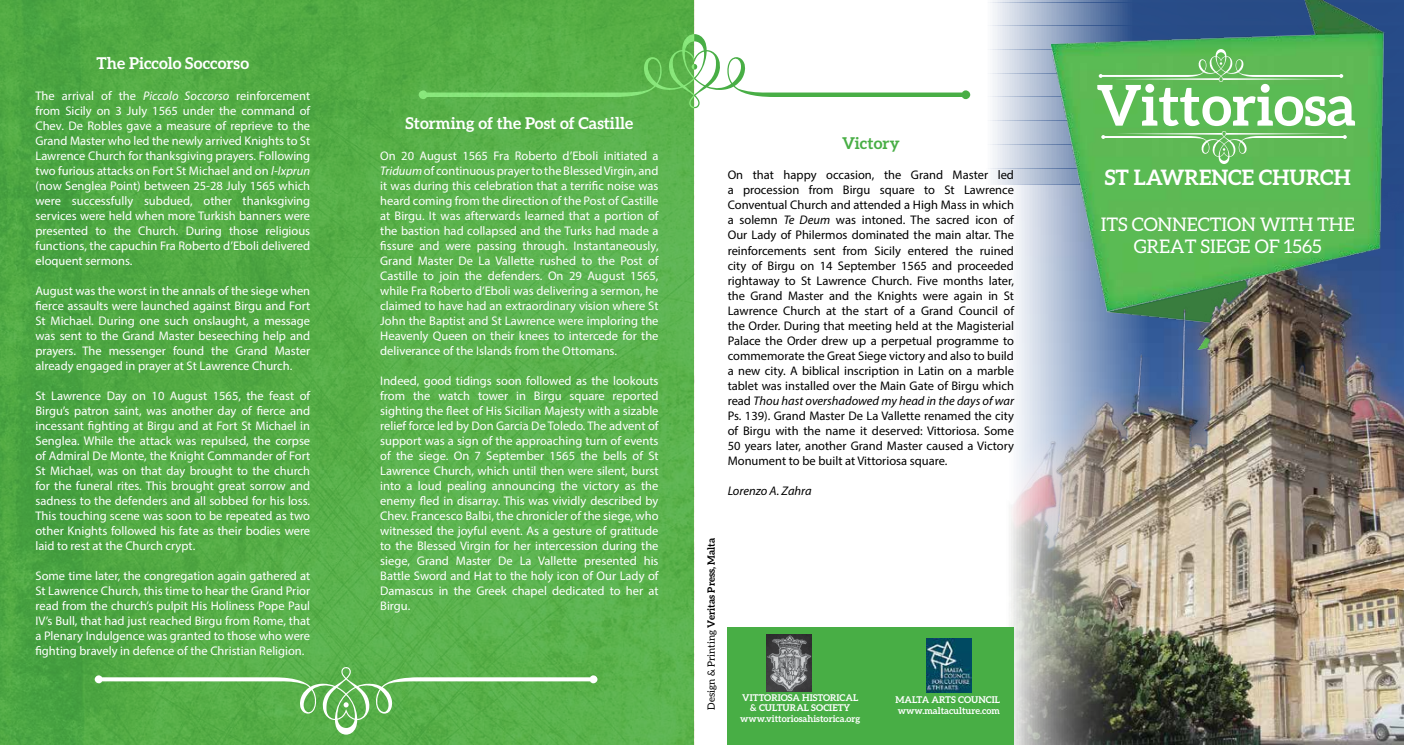
<style>
.page{position:relative;width:1404px;height:745px;background:#fff}
.page>*{position:absolute;margin:0;border:0;box-sizing:border-box;transform-origin:0 0}
.t1{font:700 56.25px "Aleo";color:#fff}
.t2{font:700 21.25px "Aleo";color:#fff}
.t3{font:18.75px/21.5px "Aleo";color:#fff;text-align:center}
.t4{font:700 16.25px "Aleo";color:#fff}
.t5{font:700 16.25px "Aleo";color:#48ae45}
.t6{font:12.5px/15px "Myriad Pro";color:#fff;text-align:justify}
.t7{font:12.5px/15px "Myriad Pro";color:#000;text-align:justify}
.t8{font:italic 12.5px "Myriad Pro";letter-spacing:-.005em;color:#000}
.t9{font:700 10px "Aleo";color:#000}
.t10{font:700 9.38px/10.8px "Aleo";color:#fff;text-align:center}
.s1{font-style:italic}
.s2{font-weight:400}
</style>
<div class="page">
<div style="left:0;top:0;width:694px;height:744px;background:linear-gradient(to right,#4ca540,#5eb650)"></div>
<svg style="left:418px;top:34px;width:552px;height:74px"></svg>
<svg style="left:95px;top:666px;width:502px;height:68px;background:#64b557"></svg>
<img style="left:990px;top:0;width:413px;height:184px">
<img style="left:1051px;top:0;width:334px;height:184px">
<img style="left:1003px;top:184px;width:400px;height:560px">
<div style="left:727px;top:627px;width:286px;height:117px;background:#48ae45"></div>
<img style="left:926px;top:638px;width:45px;height:54px">
<img style="left:766px;top:634px;width:45px;height:57px">
<svg style="left:1101px;top:131px;width:245px;height:33px;background:#6ec065"></svg>
<svg style="left:1098px;top:49px;width:244px;height:33px;background:#6dc065"></svg>
<h3 class="t4" style="left:96px;top:54px;width:154px">The Piccolo Soccorso</h3>
<p class="t6" style="left:35px;top:88px;width:276px">The arrival of the <span class="s1">Piccolo Soccorso</span> reinforcement from Sicily on 3 July 1565 under the command of Chev. De Robles gave a measure of reprieve to the Grand Master who led the newly arrived Knights to St Lawrence Church for thanksgiving prayers. Following two furious attacks on Fort St Michael and on <span class="s1">l-Ixprun </span>(now Senglea Point) between 25-28 July 1565 which were successfully subdued, other thanksgiving services were held when more Turkish banners were presented to the Church. During those religious functions, the capuchin Fra Roberto d’Eboli delivered eloquent sermons.</p>
<p class="t6" style="left:35px;top:283px;width:276px">August was the worst in the annals of the siege when fierce assaults were launched against Birgu and Fort St Michael. During one such onslaught, a message was sent to the Grand Master beseeching help and prayers. The messenger found the Grand Master already engaged in prayer at St Lawrence Church.</p>
<p class="t6" style="left:35px;top:388px;width:276px">St Lawrence Day on 10 August 1565, the feast of Birgu’s patron saint, was another day of fierce and incessant fighting at Birgu and at Fort St Michael in Senglea. While the attack was repulsed, the corpse of Admiral De Monte, the Knight Commander of Fort St Michael, was on that day brought to the church for the funeral rites. This brought great sorrow and sadness to the defenders and all sobbed for his loss.<br>This touching scene was soon to be repeated as two other Knights followed his fate as their bodies were laid to rest at the Church crypt.</p>
<p class="t6" style="left:35px;top:568px;width:276px">Some time later, the congregation again gathered at St Lawrence Church, this time to hear the Grand Prior read from the church’s pulpit His Holiness Pope Paul IV’s Bull, that had just reached Birgu from Rome, that a Plenary Indulgence was granted to those who were fighting bravely in defence of the Christian Religion.</p>
<h3 class="t4" style="left:405px;top:114px;width:229px">Storming of the Post of Castille</h3>
<p class="t6" style="left:380px;top:148px;width:280px">On 20 August 1565 Fra Roberto d’Eboli initiated a <span class="s1">Triduum</span> of continuous prayer to the Blessed Virgin, and it was during this celebration that a terrific noise was heard coming from the direction of the Post of Castille at Birgu. It was afterwards learned that a portion of the bastion had collapsed and the Turks had made a fissure and were passing through. Instantaneously, Grand Master De La Vallette rushed to the Post of Castille to join the defenders. On 29 August 1565, while Fra Roberto d’Eboli was delivering a sermon, he claimed to have had an extraordinary vision where St John the Baptist and St Lawrence were imploring the Heavenly Queen on their knees to intercede for the deliverance of the Islands from the Ottomans.</p>
<p class="t6" style="left:380px;top:373px;width:280px">Indeed, good tidings soon followed as the lookouts from the watch tower in Birgu square reported sighting the fleet of His Sicilian Majesty with a sizable relief force led by Don Garcia De Toledo. The advent of support was a sign of the approaching turn of events of the siege. On 7 September 1565 the bells of St Lawrence Church, which until then were silent, burst into a loud pealing announcing the victory as the enemy fled in disarray. This was vividly described by Chev. Francesco Balbi, the chronicler of the siege, who witnessed the joyful event. As a gesture of gratitude to the Blessed Virgin for her intercession during the siege, Grand Master De La Vallette presented his Battle Sword and Hat to the holy icon of Our Lady of Damascus in the Greek chapel dedicated to her at Birgu.</p>
<h3 class="t5" style="left:842px;top:133px;width:59px">Victory</h3>
<p class="t7" style="left:727px;top:167px;width:288px">On that happy occasion, the Grand Master led a procession from Birgu square to St Lawrence Conventual Church and attended a High Mass in which a solemn <span class="s1">Te Deum</span> was intoned. The sacred icon of Our Lady of Philermos dominated the main altar. The reinforcements sent from Sicily entered the ruined city of Birgu on 14 September 1565 and proceeded rightaway to St Lawrence Church. Five months later, the Grand Master and the Knights were again in St Lawrence Church at the start of a Grand Council of the Order. During that meeting held at the Magisterial Palace the Order drew up a perpetual programme to commemorate the Great Siege victory and also to build a new city. A biblical inscription in Latin on a marble tablet was installed over the Main Gate of Birgu which read <span class="s1">Thou hast overshadowed my head in the days of war </span>Ps. 139). Grand Master De La Vallette renamed the city of Birgu with the name it deserved: Vittoriosa. Some 50 years later, another Grand Master caused a Victory Monument to be built at Vittoriosa square.</p>
<p class="t8" style="left:727px;top:482px;width:85px">Lorenzo A. Zahra</p>
<p class="t9" style="left:705px;top:709px;width:173px;rotate:-90deg"><span class="s2">Design &amp; Printing</span> Veritas Press, Malta</p>
<p class="t10" style="left:740px;top:691px;width:122px">VITTORIOSA HISTORICAL &amp; CULTURAL SOCIETY www.vittoriosahistorica.org</p>
<p class="t10" style="left:895px;top:693px;width:106px;text-align:left">MALTA ARTS COUNCIL www.maltaculture.com</p>
<h1 class="t1" style="left:1096px;top:73px;width:261px">Vittoriosa</h1>
<h2 class="t2" style="left:1104px;top:165px;width:247px">ST LAWRENCE CHURCH</h2>
<h3 class="t3" style="left:1100px;top:214px;width:255px">ITS CONNECTION WITH THE<br>GREAT SIEGE OF 1565</h3>
</div>
